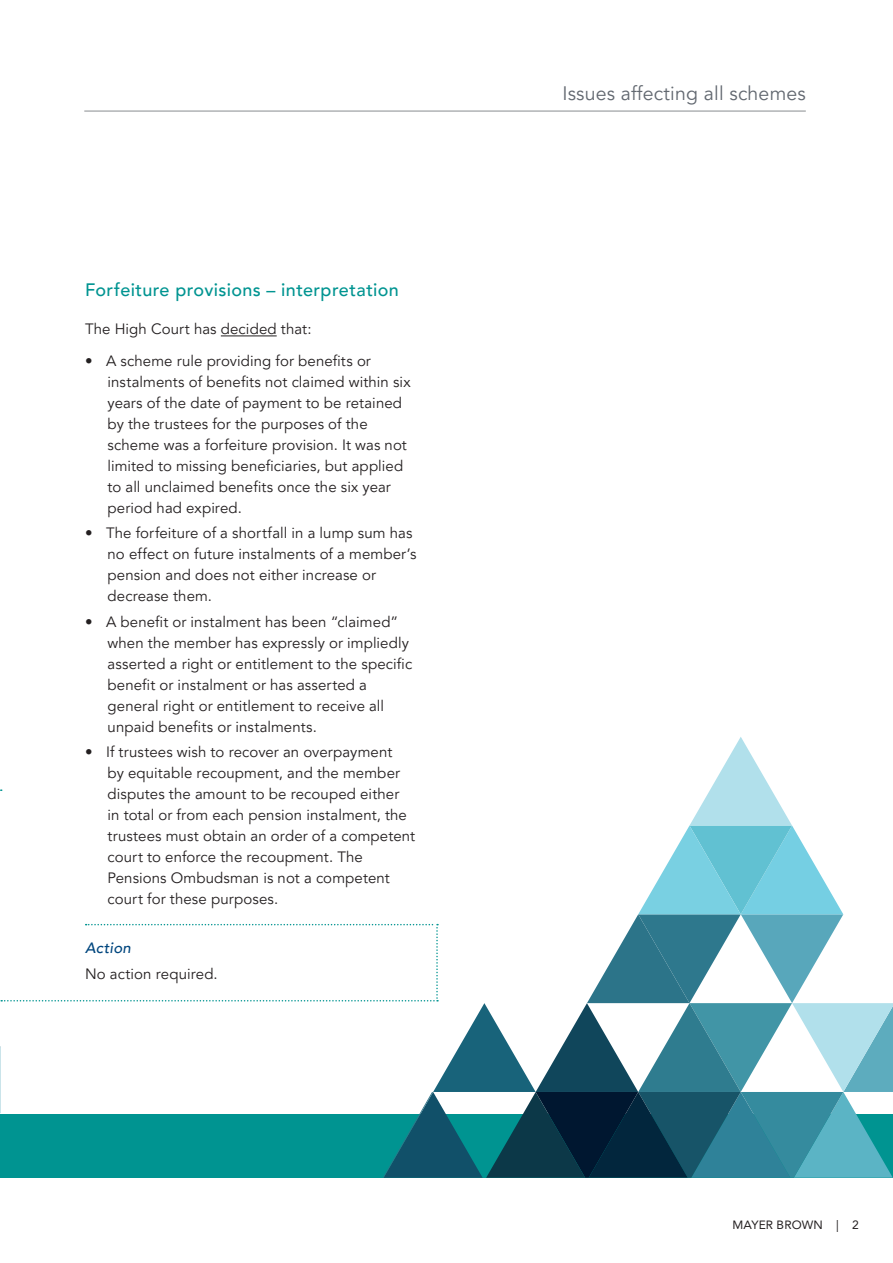
<style>
.page{position:relative;width:893px;height:1263px;background:#fff}
.page>*{position:absolute;margin:0;border:0;box-sizing:border-box;transform-origin:0 0}
.Headings_L2_Subhead{font:19.5px "Avenir LT Pro";letter-spacing:.01em;color:#626870}
.Subhead_L2{font:500 18px "Avenir LT Pro";letter-spacing:.02em;color:#009491}
.Body_copy{font:15px/21px "Avenir LT Pro";letter-spacing:.005em;color:#231f20}
.Subhead_L3{font:italic 500 15px "Avenir LT Pro";letter-spacing:.02em;color:#00467e}
.t1{font:12px "Avenir LT Pro";letter-spacing:.01em;color:#231f20}
</style>
<div class="page">
<hr style="left:84px;top:111px;width:722px;height:1px;background:#888c8f">
<hr style="left:221px;top:335px;width:56px;height:1px;background:#231f20">
<svg style="left:0;top:737px;width:893px;height:441px"></svg>
<p class="Subhead_L2" style="left:85px;top:279px;width:315px">Forfeiture provisions – interpretation</p>
<p class="Body_copy" style="left:85px;top:319px;width:228px">The High Court has decided that:</p>
<p class="Body_copy" style="left:108px;top:350px;width:305px;text-indent:-22px">• A scheme rule providing for benefits or instalments of benefits not claimed within six years of the date of payment to be retained by the trustees for the purposes of the scheme was a forfeiture provision. It was not limited to missing beneficiaries, but applied to all unclaimed benefits once the six year period had expired.</p>
<p class="Body_copy" style="left:108px;top:523px;width:310px;text-indent:-22px">• The forfeiture of a shortfall in a lump sum has no effect on future instalments of a member’s pension and does not either increase or decrease them.</p>
<p class="Body_copy" style="left:108px;top:611px;width:306px;text-indent:-22px">• A benefit or instalment has been “claimed” when the member has expressly or impliedly asserted a right or entitlement to the specific benefit or instalment or has asserted a general right or entitlement to receive all unpaid benefits or instalments.</p>
<p class="Body_copy" style="left:108px;top:742px;width:309px;text-indent:-22px">• If trustees wish to recover an overpayment<br>by equitable recoupment, and the member disputes the amount to be recouped either<br>in total or from each pension instalment, the trustees must obtain an order of a competent court to enforce the recoupment. The Pensions Ombudsman is not a competent court for these purposes.</p>
<p class="Subhead_L3" style="left:85px;top:939px;width:47px">Action</p>
<p class="Body_copy" style="left:85px;top:964px;width:134px">No action required.</p>
<p class="Headings_L2_Subhead" style="left:562px;top:81px;width:245px">Issues affecting all schemes</p>
<p class="t1" style="left:732px;top:1217px;width:128px">MAYER BROWN | 2</p>
</div>
